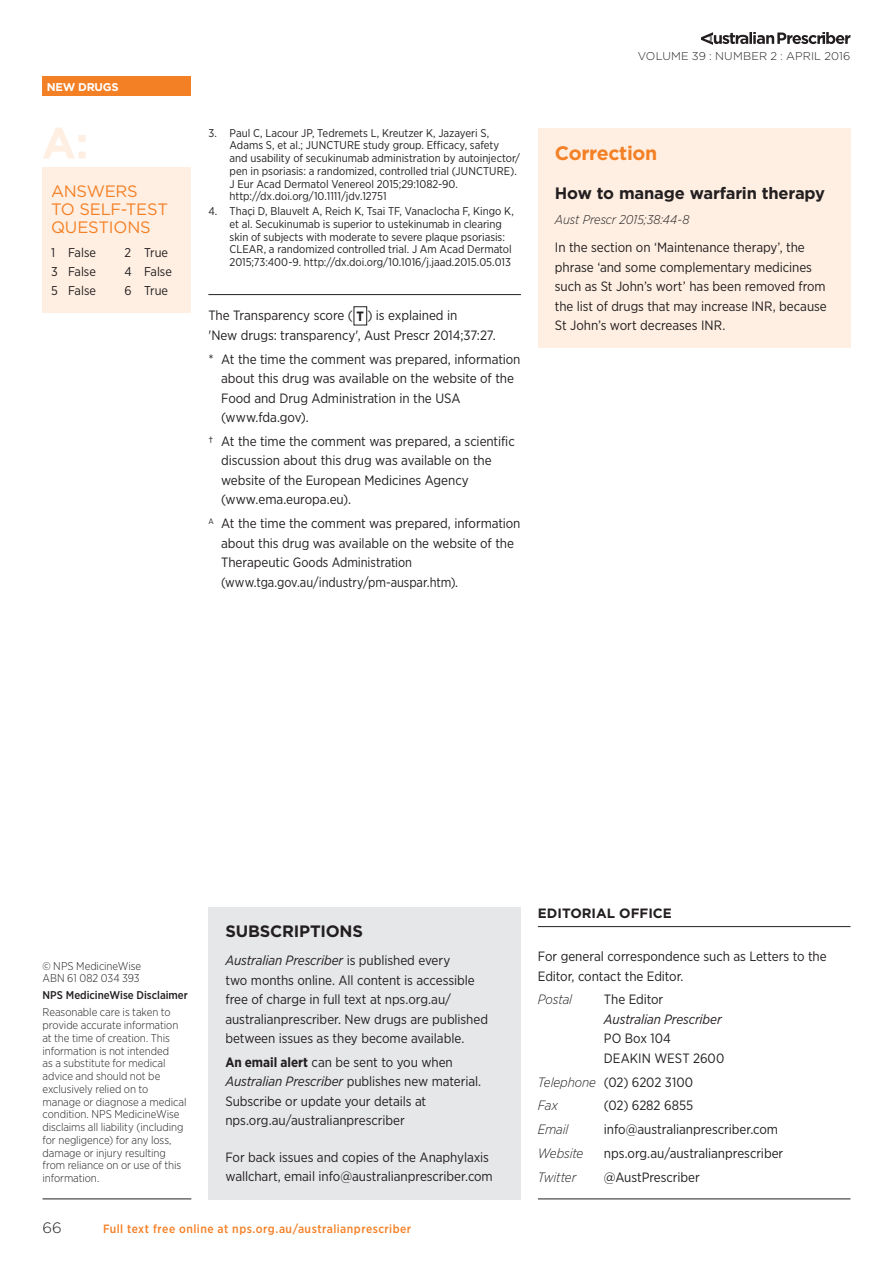
<style>
.page{position:relative;width:893px;height:1263px;background:#fff}
.page>*{position:absolute;margin:0;border:0;box-sizing:border-box;transform-origin:0 0}
.t1{font:700 19.5px "Gotham";letter-spacing:-.02em;color:#f48026}
.t2{font:700 16.5px "Gotham";letter-spacing:-.01em;color:#231f20}
.t3{font:16.5px/18px "Gotham";letter-spacing:-.015em;color:#f48026}
.t4{font:300 15px "Gotham";color:#231f20}
.t5{font:13.5px/19.5px "Gotham Narrow";letter-spacing:-.005em;color:#231f20}
.t6{font:italic 300 13.5px/23.7px "Gotham Narrow";letter-spacing:-.01em;color:#231f20}
.t7{font:italic 13.5px "Gotham Narrow";letter-spacing:-.005em;color:#231f20}
.t8{font:700 13.5px "Gotham";color:#231f20}
.t9{font:700 13.5px "Gotham Narrow";color:#231f20}
.t10{font:12.75px "Gotham Narrow";color:#231f20}
.t11{font:italic 300 12.75px "Gotham Narrow";letter-spacing:-.005em;color:#231f20}
.t12{font:500 12px "Gotham Narrow";letter-spacing:.035em;color:#f48026}
.t13{font:11.25px/12.8px "Gotham Narrow";letter-spacing:-.005em;color:#231f20}
.t14{font:300 11.25px/12.8px "Gotham Narrow";letter-spacing:-.005em;color:#231f20}
.t15{font:300 11.25px "Gotham";letter-spacing:.015em;color:#231f20}
.t16{font:500 11.25px "Gotham Narrow";color:#231f20}
.t17{font:700 11.25px "Gotham";letter-spacing:-.015em;color:#fff}
.s1{font-style:italic}
.s2{font-weight:700}
.s3{font-weight:400;font-style:normal}
</style>
<div class="page">
<div style="left:43px;top:77px;width:148px;height:19px;background:#f48026"></div>
<svg style="left:701px;top:32px;width:149px;height:13px"></svg>
<hr style="left:43px;top:1198px;width:148px;height:1px;background:#231f20">
<div style="left:208px;top:907px;width:313px;height:292px;background:#e6e7e9"></div>
<hr style="left:538px;top:926px;width:312px;height:1px;background:#231f20">
<hr style="left:538px;top:1198px;width:312px;height:1px;background:#231f20">
<div style="left:43px;top:167px;width:148px;height:145px;background:#feefe2"></div>
<svg style="left:43px;top:128px;width:43px;height:31px"></svg>
<div style="left:538px;top:128px;width:312px;height:219px;background:#feefe2"></div>
<hr style="left:208px;top:294px;width:313px;height:1px;background:#231f20">
<div style="left:354px;top:306px;width:13px;height:19px;border:1px solid #231f20"></div>
<p class="t17" style="left:47px;top:82px;width:74px">NEW DRUGS</p>
<p class="t3" style="left:51px;top:183px;width:119px">ANSWERS<br>TO SELF-TEST<br>QUESTIONS</p>
<p class="t10" style="left:51px;top:247px;width:46px">1 False</p>
<p class="t10" style="left:125px;top:247px;width:45px">2 True</p>
<p class="t10" style="left:51px;top:267px;width:46px">3 False</p>
<p class="t10" style="left:125px;top:267px;width:49px">4 False</p>
<p class="t10" style="left:51px;top:286px;width:46px">5 False</p>
<p class="t10" style="left:125px;top:286px;width:45px">6 True</p>
<p class="t13" style="left:230px;top:127px;width:292px;text-indent:-21px">3. Paul C, Lacour JP, Tedremets L, Kreutzer K, Jazayeri S, Adams S, et al.; JUNCTURE study group. Efficacy, safety<br>and usability of secukinumab administration by autoinjector/ pen in psoriasis: a randomized, controlled trial (JUNCTURE).<br>J Eur Acad Dermatol Venereol 2015;29:1082-90. http://dx.doi.org/10.1111/jdv.12751</p>
<p class="t13" style="left:230px;top:206px;width:286px;text-indent:-21px">4. Thaçi D, Blauvelt A, Reich K, Tsai TF, Vanaclocha F, Kingo K, et al. Secukinumab is superior to ustekinumab in clearing skin of subjects with moderate to severe plaque psoriasis:<br>CLEAR, a randomized controlled trial. J Am Acad Dermatol 2015;73:400-9. http://dx.doi.org/10.1016/j.jaad.2015.05.013</p>
<p class="t5" style="left:208px;top:307px;width:289px">The Transparency score ( ) is explained in<br>'New drugs: transparency', Aust Prescr 2014;37:27.</p>
<p class="t5" style="left:221px;top:350px;width:301px;text-indent:-13px">* At the time the comment was prepared, information about this drug was available on the website of the Food and Drug Administration in the USA (www.fda.gov).</p>
<p class="t5" style="left:221px;top:432px;width:295px;text-indent:-13px">† At the time the comment was prepared, a scientific discussion about this drug was available on the website of the European Medicines Agency (www.ema.europa.eu).</p>
<p class="t5" style="left:221px;top:514px;width:301px;text-indent:-13px"><sup>A</sup> At the time the comment was prepared, information about this drug was available on the website of the Therapeutic Goods Administration (www.tga.gov.au/industry/pm-auspar.htm).</p>
<p class="t9" style="left:357px;top:312px;width:9px">T</p>
<p class="t15" style="left:638px;top:52px;width:214px">VOLUME 39 : NUMBER 2 : APRIL 2016</p>
<h1 class="t1" style="left:555px;top:146px;width:104px">Correction</h1>
<p class="t2" style="left:555px;top:188px;width:272px">How to manage warfarin therapy</p>
<p class="t11" style="left:555px;top:215px;width:136px">Aust Prescr 2015;38:44-8</p>
<p class="t5" style="left:555px;top:239px;width:273px">In the section on ‘Maintenance therapy’, the phrase ‘and some complementary medicines such as St John’s wort’ has been removed from the list of drugs that may increase INR, because St John’s wort decreases INR.</p>
<p class="t14" style="left:43px;top:960px;width:100px">© NPS MedicineWise<br>ABN 61 082 034 393</p>
<p class="t16" style="left:43px;top:991px;width:147px">NPS MedicineWise Disclaimer</p>
<p class="t14" style="left:43px;top:1007px;width:145px">Reasonable care is taken to provide accurate information at the time of creation. This information is not intended<br>as a substitute for medical advice and should not be exclusively relied on to manage or diagnose a medical condition. NPS MedicineWise disclaims all liability (including for negligence) for any loss, damage or injury resulting from reliance on or use of this information.</p>
<p class="t2" style="left:225px;top:925px;width:139px">SUBSCRIPTIONS</p>
<p class="t5" style="left:225px;top:951px;width:264px"><span class="s1">Australian Prescriber</span> is published every<br>two months online. All content is accessible free of charge in full text at nps.org.au/ australianprescriber. New drugs are published between issues as they become available.</p>
<p class="t5" style="left:225px;top:1053px;width:257px"><span class="s2">An email alert</span> can be sent to you when <span class="s1">Australian Prescriber</span> publishes new material.<br>Subscribe or update your details at nps.org.au/australianprescriber</p>
<p class="t5" style="left:225px;top:1148px;width:269px">For back issues and copies of the Anaphylaxis wallchart, email info@australianprescriber.com</p>
<p class="t4" style="left:43px;top:1222px;width:21px">66</p>
<p class="t12" style="left:103px;top:1224px;width:310px">Full text free online at nps.org.au/australianprescriber</p>
<p class="t8" style="left:538px;top:908px;width:136px">EDITORIAL OFFICE</p>
<p class="t5" style="left:538px;top:947px;width:290px">For general correspondence such as Letters to the<br>Editor, contact the Editor.</p>
<p class="t6" style="left:538px;top:988px;width:36px">Postal</p>
<p class="t5" style="left:604px;top:991px;width:61px">The Editor</p>
<p class="t7" style="left:604px;top:1014px;width:119px">Australian Prescriber</p>
<p class="t5" style="left:604px;top:1029px;width:122px">PO Box 104<br>DEAKIN WEST 2600</p>
<p class="t6" style="left:538px;top:1071px;width:157px">Telephone <span class="s3">(02) 6202 3100<br></span>Fax</p>
<p class="t5" style="left:604px;top:1096px;width:91px">(02) 6282 6855</p>
<p class="t6" style="left:538px;top:1118px;width:32px">Email</p>
<p class="t5" style="left:604px;top:1120px;width:176px">info@australianprescriber.com</p>
<p class="t6" style="left:538px;top:1142px;width:47px">Website</p>
<p class="t5" style="left:604px;top:1144px;width:181px">nps.org.au/australianprescriber</p>
<p class="t6" style="left:538px;top:1166px;width:40px">Twitter</p>
<p class="t5" style="left:604px;top:1168px;width:97px">@AustPrescriber</p>
</div>
